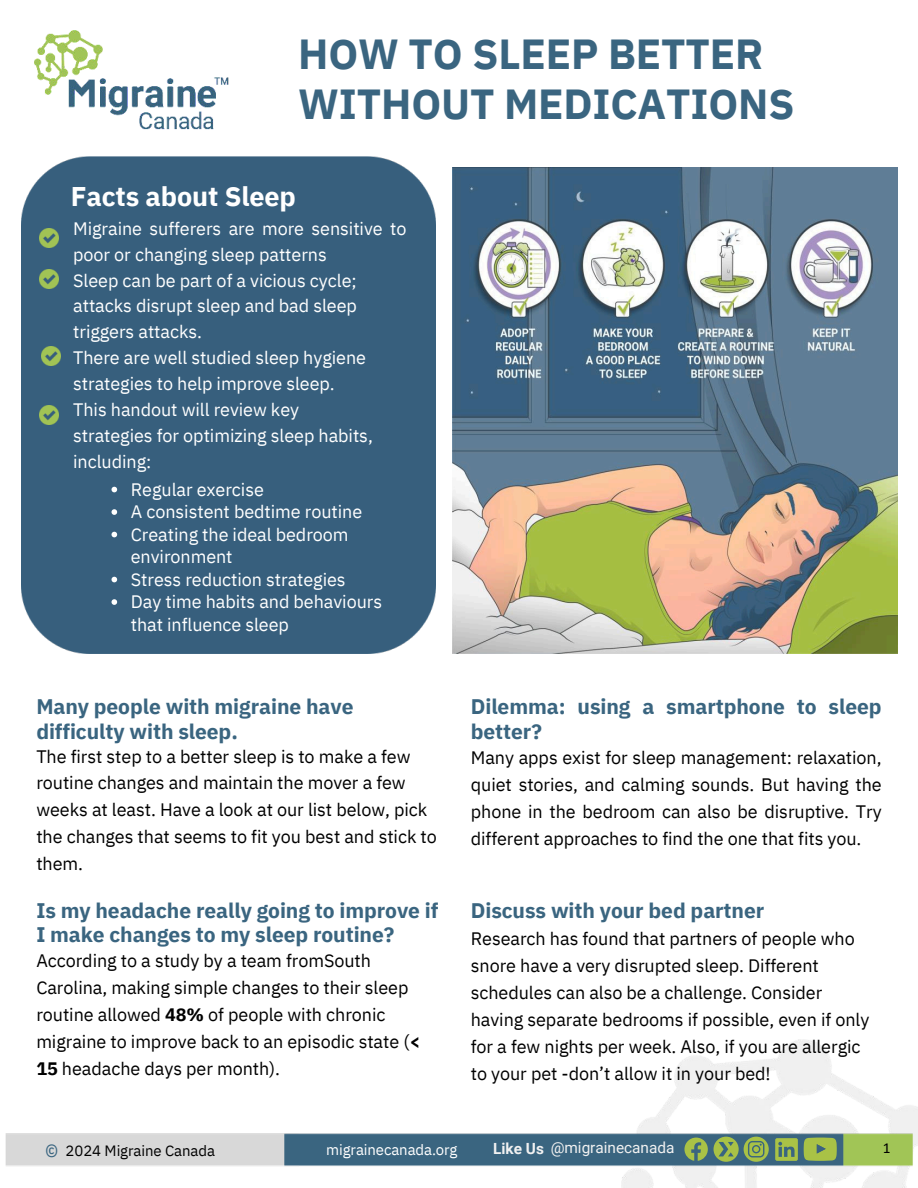
<style>
.page{position:relative;width:918px;height:1188px;background:#fff}
.page>*{position:absolute;margin:0;border:0;box-sizing:border-box;transform-origin:0 0}
.t1{font:700 42px/49.5px "IBM Plex Sans";letter-spacing:-.005em;color:#3a6580}
.t2{font:700 27px "IBM Plex Sans";letter-spacing:-.005em;color:#fff}
.t3{font:700 21px/24.8px "IBM Plex Sans";letter-spacing:-.005em;color:#3a6580}
.t4{font:18px/27px "IBM Plex Sans";letter-spacing:-.005em;color:#000}
.t5{font:18px/25.8px "IBM Plex Sans";letter-spacing:-.005em;color:#fff}
.t6{font:15.45px "Roboto";color:#f1f1f1}
.t7{font:15.3px "Calibri";color:#000}
.t8{font:15px "IBM Plex Sans";letter-spacing:-.005em;color:#000}
.t9{font:15px "IBM Plex Sans";letter-spacing:-.005em;color:#fff}
.s1{font-weight:700}
.s2{font-family:"IBM Plex Sans Cond";font-size:18px;color:#3a6580}
</style>
<div class="page">
<div style="left:22px;top:156px;width:414px;height:497px;background:#375f7d"></div>
<img style="left:453px;top:168px;width:444px;height:486px">
<img style="left:40px;top:228px;width:19px;height:19px">
<img style="left:40px;top:270px;width:19px;height:19px">
<img style="left:41px;top:346px;width:19px;height:19px">
<img style="left:40px;top:405px;width:19px;height:19px">
<svg style="left:112px;top:487px;width:5px;height:5px"></svg>
<svg style="left:112px;top:509px;width:5px;height:6px"></svg>
<svg style="left:112px;top:532px;width:5px;height:5px"></svg>
<svg style="left:112px;top:577px;width:5px;height:5px"></svg>
<svg style="left:112px;top:599px;width:5px;height:6px"></svg>
<img style="left:34px;top:30px;width:195px;height:100px">
<img style="left:5px;top:1126px;width:913px;height:47px">
<svg style="left:684px;top:1138px;width:24px;height:23px"></svg>
<svg style="left:804px;top:1138px;width:32px;height:23px"></svg>
<svg style="left:744px;top:1137px;width:24px;height:24px"></svg>
<svg style="left:775px;top:1138px;width:23px;height:23px"></svg>
<svg style="left:714px;top:1137px;width:24px;height:24px"></svg>
<h1 class="t1" style="left:298px;top:26px;width:498px">HOW TO SLEEP BETTER<br>WITHOUT MEDICATIONS</h1>
<h2 class="t2" style="left:71px;top:175px;width:227px">Facts about Sleep</h2>
<p class="t5" style="left:73px;top:214px;width:335px">Migraine sufferers are more sensitive to poor or changing sleep patterns<br>Sleep can be part of a vicious cycle; attacks disrupt sleep and bad sleep triggers attacks.<br>There are well studied sleep hygiene strategies to help improve sleep.<br>This handout will review key<br>strategies for optimizing sleep habits, including:</p>
<p class="t5" style="left:131px;top:477px;width:253px;line-height:22.5px">Regular exercise<br>A consistent bedtime routine<br>Creating the ideal bedroom environment<br>Stress reduction strategies<br>Day time habits and behaviours that influence sleep</p>
<p class="t3" style="left:36px;top:693px;width:319px">Many people with migraine have difficulty with sleep.</p>
<p class="t4" style="left:36px;top:741px;width:402px">The first step to a better sleep is to make a few routine changes and maintain the mover a few weeks at least. Have a look at our list below, pick the changes that seems to fit you best and stick to them.</p>
<p class="t3" style="left:36px;top:896px;width:404px">Is my headache really going to improve if<br>I make changes to my sleep routine?</p>
<p class="t4" style="left:36px;top:946px;width:385px">According to a study by a team fromSouth Carolina, making simple changes to their sleep routine allowed <span class="s1">48%</span> of people with chronic migraine to improve back to an episodic state (<span class="s1">&lt; 15</span> headache days per month).</p>
<p class="t3" style="left:471px;top:693px;width:412px">Dilemma: using a smartphone to sleep better?</p>
<p class="t4" style="left:471px;top:742px;width:412px;text-align:justify">Many apps exist for sleep management: relaxation, quiet stories, and calming sounds. But having the phone in the bedroom can also be disruptive. Try different approaches to find the one that fits you.</p>
<p class="t3" style="left:471px;top:896px;width:295px">Discuss with your bed partner</p>
<p class="t4" style="left:471px;top:923px;width:400px">Research has found that partners of people who snore have a very disrupted sleep. Different schedules can also be a challenge. Consider having separate bedrooms if possible, even if only for a few nights per week. Also, if you are allergic to your pet -don’t allow it in your bed!</p>
<p class="t8" style="left:46px;top:1139px;width:171px"><span class="s2">©</span> 2024 Migraine Canada</p>
<p class="t9" style="left:326px;top:1138px;width:133px">migrainecanada.org</p>
<p class="t6" style="left:493px;top:1137px;width:183px"><span class="s1">Like Us</span> @migrainecanada</p>
<p class="t7" style="left:883px;top:1138px;width:9px">1</p>
</div>
